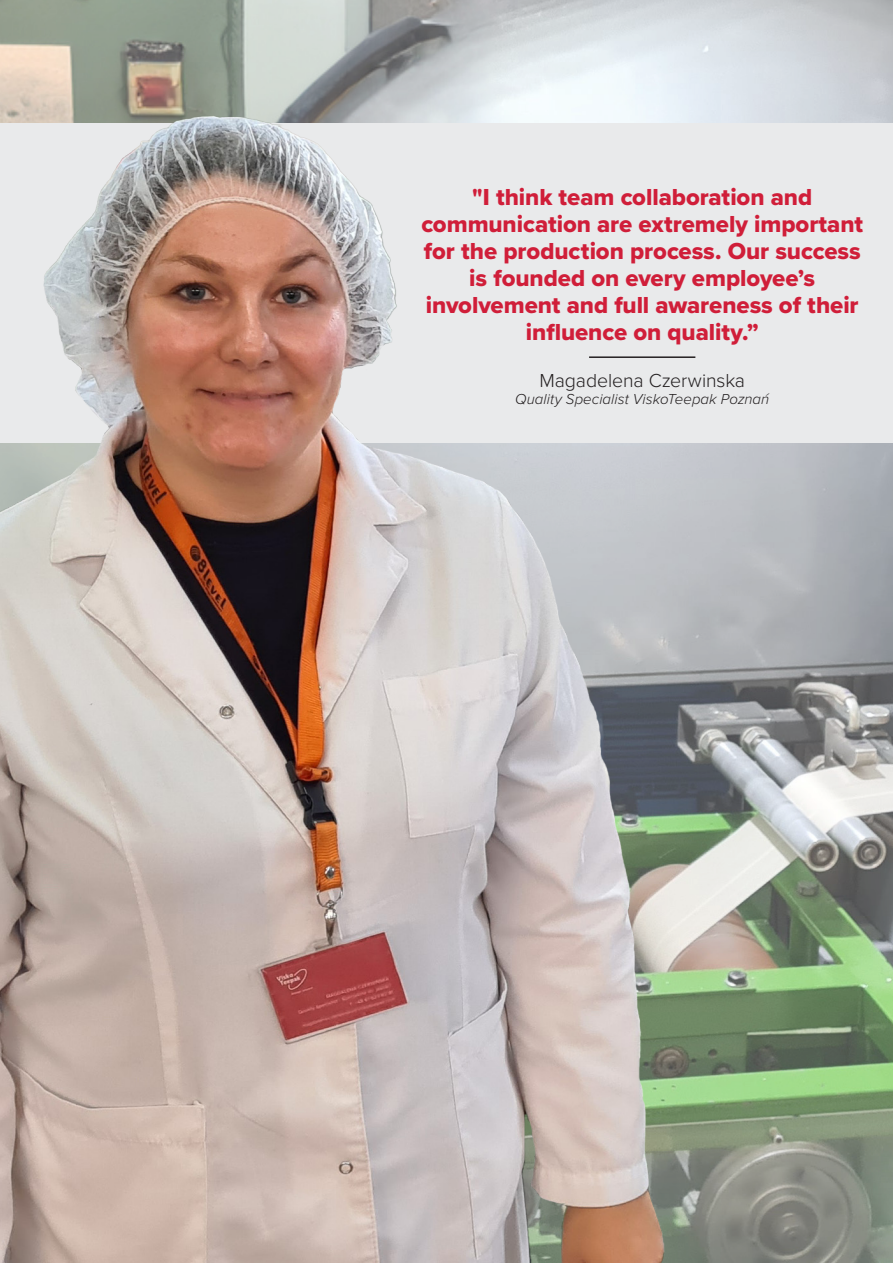
<style>
.page{position:relative;width:893px;height:1263px;background:#fff}
.page>*{position:absolute;margin:0;border:0;box-sizing:border-box;transform-origin:0 0}
.intro{font:24px/27px "Proxima Nova Extrabld";letter-spacing:-.005em;color:#d01e39;text-align:center}
.Intro{font:300 19.5px "Proxima Nova";letter-spacing:-.005em;color:#231f20}
.Intro-2{font:italic 300 15px "Proxima Nova";letter-spacing:.005em;color:#231f20}
</style>
<div class="page">
<img style="left:695px;top:0;width:198px;height:1263px">
<div style="left:0;top:124px;width:893px;height:319px;background:#e9eaeb"></div>
<img style="left:0;top:0;width:695px;height:1263px">
<hr style="left:589px;top:356px;width:106px;height:2px;background:#231f20">
<p class="intro" style="left:421px;top:183px;width:443px">"I think team collaboration and communication are extremely important for the production process. Our success is founded on every employee’s involvement and full awareness of their influence on quality.”</p>
<p class="Intro" style="left:539px;top:366px;width:207px">Magadelena Czerwinska</p>
<p class="Intro-2" style="left:515px;top:387px;width:256px">Quality Specialist ViskoTeepak Poznań</p>
</div>
